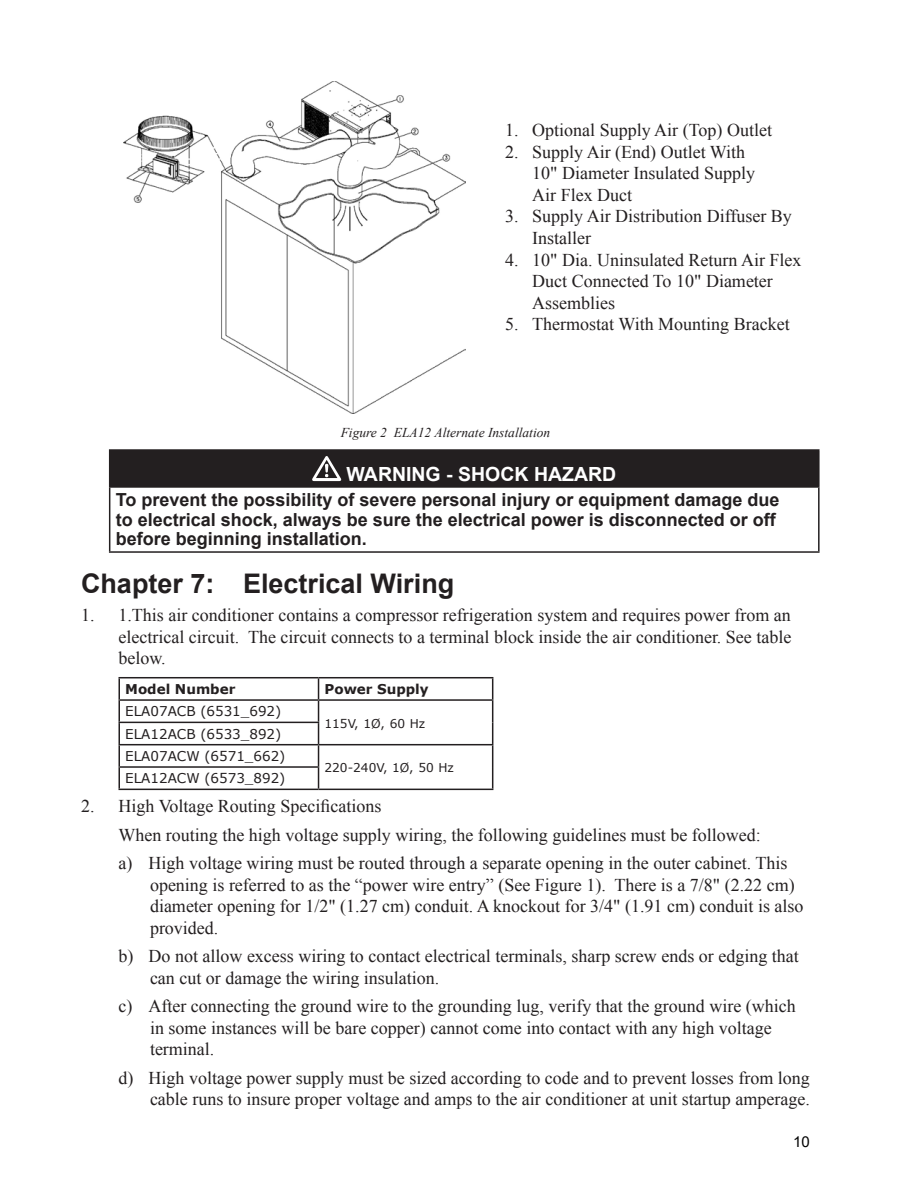
<style>
.page{position:relative;width:918px;height:1188px;background:#fff}
.page>*{position:absolute;margin:0;border:0;box-sizing:border-box;transform-origin:0 0}
.Chapter_Heading{font:700 27px "Arial";color:#231f20}
.Warning{font:700 19.5px "Arial";color:#fff}
.t1{font:18px/21.6px "Times New Roman";color:#231f20}
.Warningtext{font:700 18px/19.5px "Arial";color:#231f20}
.t2{font:15px "Arial";color:#000}
.t3{font:13.5px "Verdana";color:#231f20}
.t4{font:italic 13.5px "Times New Roman";color:#231f20}
.t5{font:700 13.5px "Verdana";color:#231f20}
.chart{font:12.15px "Verdana";color:#231f20}
</style>
<div class="page">
<div style="left:110px;top:450px;width:709px;height:37px;background:#231f20"></div>
<hr style="left:109px;top:449px;width:711px;height:2px;background:#231f20">
<hr style="left:109px;top:451px;width:1px;height:35px;background:#231f20">
<hr style="left:818px;top:451px;width:2px;height:35px;background:#231f20">
<hr style="left:109px;top:486px;width:711px;height:2px;background:#231f20">
<hr style="left:109px;top:488px;width:1px;height:63px;background:#231f20">
<hr style="left:818px;top:488px;width:2px;height:63px;background:#231f20">
<hr style="left:109px;top:551px;width:711px;height:2px;background:#231f20">
<svg style="left:312px;top:456px;width:29px;height:25px"></svg>
<hr style="left:118px;top:677px;width:201px;height:1px;background:#231f20">
<hr style="left:118px;top:678px;width:2px;height:21px;background:#231f20">
<hr style="left:319px;top:677px;width:174px;height:1px;background:#231f20">
<hr style="left:118px;top:699px;width:201px;height:2px;background:#231f20">
<hr style="left:118px;top:701px;width:2px;height:21px;background:#231f20">
<hr style="left:319px;top:699px;width:174px;height:2px;background:#231f20">
<hr style="left:118px;top:722px;width:201px;height:1px;background:#231f20">
<hr style="left:118px;top:723px;width:2px;height:21px;background:#231f20">
<hr style="left:118px;top:744px;width:201px;height:1px;background:#231f20">
<hr style="left:118px;top:745px;width:2px;height:21px;background:#231f20">
<hr style="left:319px;top:744px;width:174px;height:1px;background:#231f20">
<hr style="left:118px;top:766px;width:201px;height:2px;background:#231f20">
<hr style="left:118px;top:768px;width:2px;height:21px;background:#231f20">
<svg style="left:318px;top:678px;width:1px;height:111px"></svg>
<svg style="left:492px;top:678px;width:1px;height:111px"></svg>
<hr style="left:118px;top:789px;width:201px;height:1px;background:#231f20">
<hr style="left:319px;top:789px;width:174px;height:1px;background:#231f20">
<img style="left:123px;top:81px;width:343px;height:333px">
<p class="t1" style="left:505px;top:119px;width:268px">1. Optional Supply Air (Top) Outlet</p>
<p class="t1" style="left:505px;top:140px;width:241px">2. Supply Air (End) Outlet With</p>
<p class="t1" style="left:532px;top:162px;width:224px">10" Diameter Insulated Supply</p>
<p class="t1" style="left:532px;top:184px;width:101px">Air Flex Duct</p>
<p class="t1" style="left:532px;top:205px;width:261px;text-indent:-27px">3. Supply Air Distribution Diffuser By<br>Installer</p>
<p class="t1" style="left:532px;top:248px;width:271px;text-indent:-27px">4. 10" Dia. Uninsulated Return Air Flex<br>Duct Connected To 10" Diameter<br>Assemblies</p>
<p class="t1" style="left:505px;top:313px;width:286px">5. Thermostat With Mounting Bracket</p>
<p class="t4" style="left:341px;top:423px;width:211px">Figure 2 ELA12 Alternate Installation</p>
<p class="Warning" style="left:347px;top:461px;width:271px">WARNING - SHOCK HAZARD</p>
<p class="Warningtext" style="left:116px;top:491px;width:665px">To prevent the possibility of severe personal injury or equipment damage due to electrical shock, always be sure the electrical power is disconnected or off before beginning installation.</p>
<p class="Chapter_Heading" style="left:81px;top:565px;width:375px">Chapter 7: Electrical Wiring</p>
<p class="t1" style="left:118px;top:604px;width:674px;text-align:justify;text-indent:-38px">1. 1.This air conditioner contains a compressor refrigeration system and requires power from an electrical circuit. The circuit connects to a terminal block inside the air conditioner. See table below.</p>
<p class="t5" style="left:125px;top:680px;width:112px">Model Number</p>
<p class="t5" style="left:325px;top:680px;width:106px">Power Supply</p>
<p class="t3" style="left:125px;top:703px;width:158px">ELA07ACB (6531_692)</p>
<p class="chart" style="left:325px;top:715px;width:102px">115V, 1Ø, 60 Hz</p>
<p class="t3" style="left:125px;top:725px;width:158px">ELA12ACB (6533_892)</p>
<p class="t3" style="left:125px;top:748px;width:162px">ELA07ACW (6571_662)</p>
<p class="chart" style="left:325px;top:760px;width:131px">220-240V, 1Ø, 50 Hz</p>
<p class="t3" style="left:125px;top:770px;width:162px">ELA12ACW (6573_892)</p>
<p class="t1" style="left:81px;top:795px;width:302px">2. High Voltage Routing Specifications</p>
<p class="t1" style="left:118px;top:824px;width:644px">When routing the high voltage supply wiring, the following guidelines must be followed:</p>
<p class="t1" style="left:150px;top:852px;width:655px;text-indent:-32px">a) High voltage wiring must be routed through a separate opening in the outer cabinet. This opening is referred to as the “power wire entry” (See Figure 1). There is a 7/8" (2.22 cm) diameter opening for 1/2" (1.27 cm) conduit. A knockout for 3/4" (1.91 cm) conduit is also provided.</p>
<p class="t1" style="left:150px;top:945px;width:650px;text-indent:-32px">b) Do not allow excess wiring to contact electrical terminals, sharp screw ends or edging that can cut or damage the wiring insulation.</p>
<p class="t1" style="left:150px;top:995px;width:647px;text-indent:-32px">c) After connecting the ground wire to the grounding lug, verify that the ground wire (which in some instances will be bare copper) cannot come into contact with any high voltage terminal.</p>
<p class="t1" style="left:118px;top:1067px;width:693px;text-align:right">d) High voltage power supply must be sized according to code and to prevent losses from long cable runs to insure proper voltage and amps to the air conditioner at unit startup amperage.</p>
<p class="t2" style="left:793px;top:1132px;width:18px">10</p>
</div>
